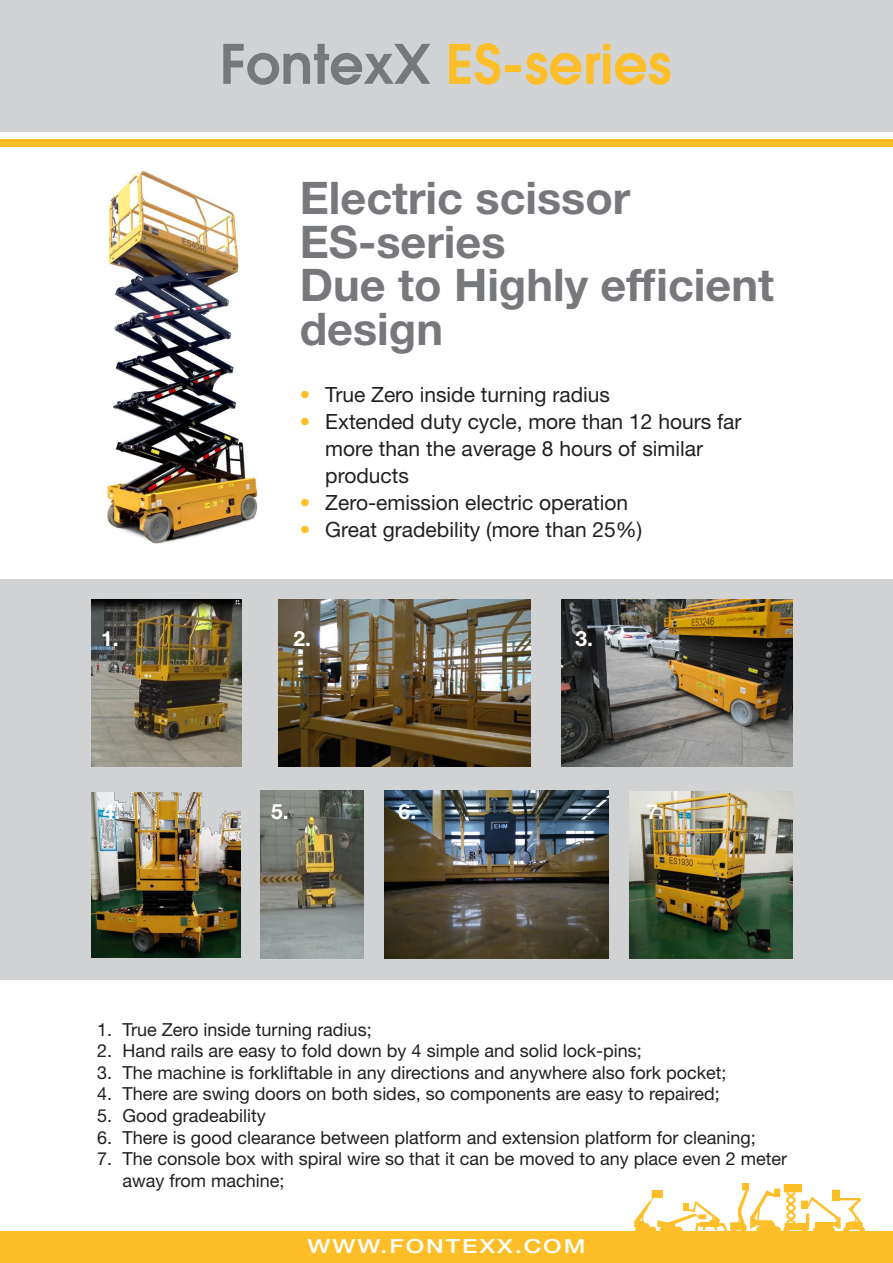
<style>
.page{position:relative;width:893px;height:1263px;background:#fff}
.page>*{position:absolute;margin:0;border:0;box-sizing:border-box;transform-origin:0 0}
.t1{font:600 54px "Avant Garde";color:#fdbe28}
.t2{font:700 45px/43.5px "Helvetica Neue LT Std";color:#76787b}
.t3{font:21px/27px "Helvetica Neue LT Std";color:#231f20}
.t4{font:700 21px "Helvetica Neue LT Std";color:#fff}
.t5{font:500 19.5px "Helvetica Neue LT Std";letter-spacing:.08em;color:#fff;scale:1.25 1}
.t6{font:18px/21.6px "Helvetica Neue LT Std";color:#231f20}
.s1{color:#76787b}
.s2{color:#fdbe28}
</style>
<div class="page">
<div style="left:0;top:0;width:893px;height:132px;background:#d1d2d4"></div>
<div style="left:0;top:1231px;width:893px;height:32px;background:#fdbe28"></div>
<svg style="left:634px;top:1183px;width:231px;height:48px"></svg>
<div style="left:0;top:139px;width:893px;height:8px;background:#fdbe28"></div>
<div style="left:0;top:579px;width:893px;height:401px;background:#d1d2d4"></div>
<img style="left:107px;top:170px;width:151px;height:374px">
<img style="left:279px;top:599px;width:251px;height:167px">
<img style="left:561px;top:599px;width:231px;height:168px">
<img style="left:91px;top:599px;width:150px;height:167px">
<img style="left:91px;top:792px;width:149px;height:166px">
<img style="left:260px;top:791px;width:104px;height:168px">
<img style="left:385px;top:791px;width:224px;height:168px">
<img style="left:630px;top:791px;width:162px;height:168px">
<p class="t1" style="left:220px;top:28px;width:453px"><span class="s1">FontexX</span> ES-series</p>
<p class="t2" style="left:300px;top:175px;width:332px">Electric scissor</p>
<p class="t2" style="left:300px;top:219px;width:207px">ES-series</p>
<p class="t2" style="left:300px;top:262px;width:476px">Due to Highly efficient design</p>
<p class="t3" style="left:300px;top:380px;width:312px"><span class="s2">•</span> True Zero inside turning radius</p>
<p class="t3" style="left:300px;top:407px;width:443px"><span class="s2">•</span> Extended duty cycle, more than 12 hours far</p>
<p class="t3" style="left:325px;top:434px;width:379px">more than the average 8 hours of similar products</p>
<p class="t3" style="left:300px;top:488px;width:330px"><span class="s2">•</span> Zero-emission electric operation</p>
<p class="t3" style="left:300px;top:515px;width:344px"><span class="s2">•</span> Great gradebility (more than 25%)</p>
<p class="t4" style="left:101px;top:625px;width:19px">1.</p>
<p class="t4" style="left:293px;top:625px;width:19px">2.</p>
<p class="t4" style="left:575px;top:625px;width:19px">3.</p>
<p class="t4" style="left:103px;top:798px;width:19px">4.</p>
<p class="t4" style="left:271px;top:798px;width:19px">5.</p>
<p class="t4" style="left:399px;top:798px;width:19px">6.</p>
<p class="t4" style="left:646px;top:798px;width:19px">7.</p>
<p class="t6" style="left:97px;top:1018px;width:276px">1. True Zero inside turning radius;</p>
<p class="t6" style="left:97px;top:1040px;width:546px">2. Hand rails are easy to fold down by 4 simple and solid lock-pins;</p>
<p class="t6" style="left:97px;top:1061px;width:631px">3. The machine is forkliftable in any directions and anywhere also fork pocket;</p>
<p class="t6" style="left:97px;top:1083px;width:624px">4. There are swing doors on both sides, so components are easy to repaired;</p>
<p class="t6" style="left:97px;top:1104px;width:170px">5. Good gradeability</p>
<p class="t6" style="left:97px;top:1126px;width:660px">6. There is good clearance between platform and extension platform for cleaning;</p>
<p class="t6" style="left:123px;top:1148px;width:666px;text-indent:-26px">7. The console box with spiral wire so that it can be moved to any place even 2 meter away from machine;</p>
<p class="t5" style="left:308px;top:1234px;width:224px">WWW.FONTEXX.COM</p>
</div>
